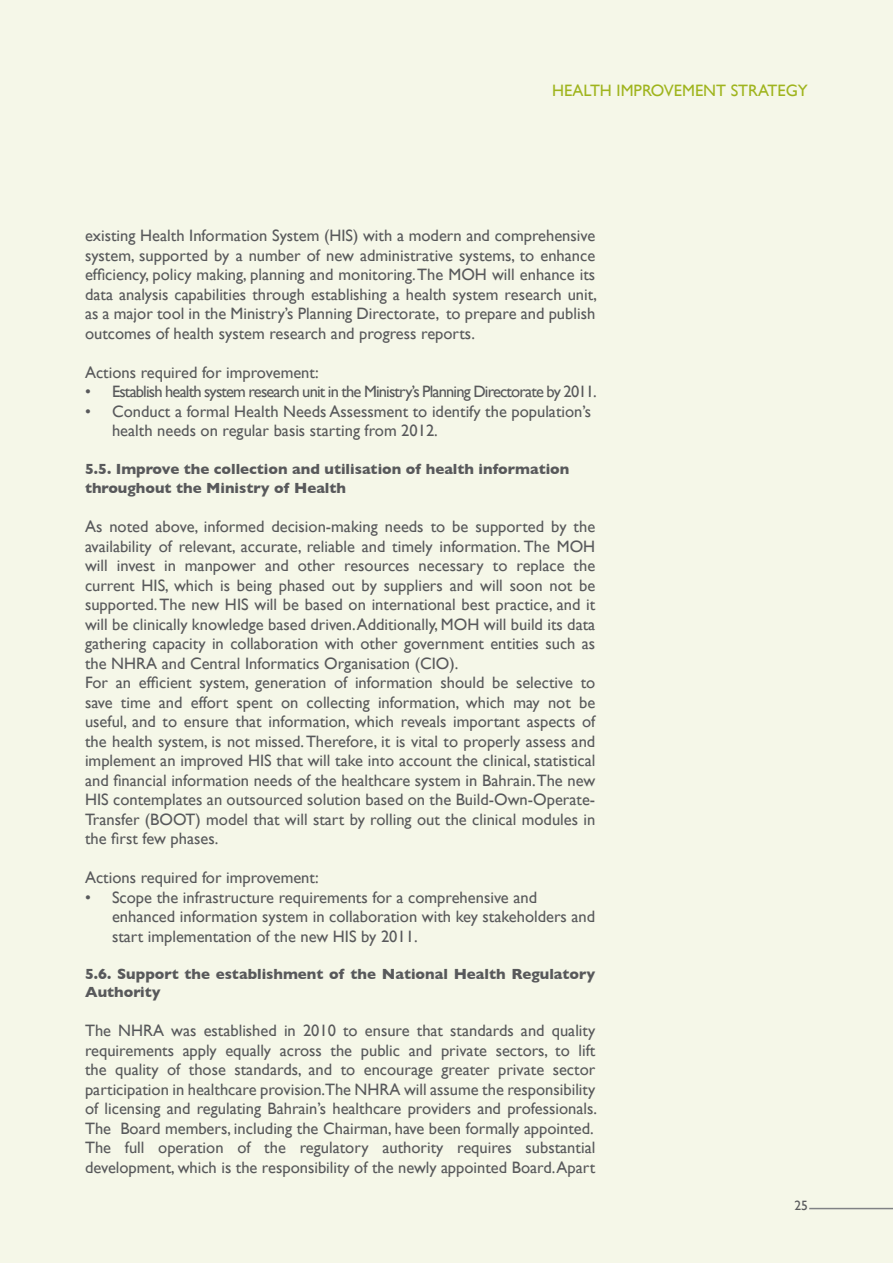
<style>
.page{position:relative;width:893px;height:1263px;background:#f5f7e8}
.page>*{position:absolute;margin:0;border:0;box-sizing:border-box;transform-origin:0 0}
.t1{font:16.5px/19.5px "Gill Sans";color:#58595b}
.t2{font:16.5px "Gill Sans";letter-spacing:-.05em;color:#58595b}
.t3{font:16.5px "Gill Sans";color:#9fb41d}
.t4{font:700 15px/19.5px "Gill Sans";color:#58595b}
.t5{font:13.5px "Gill Sans";color:#58595b}
</style>
<div class="page">
<hr style="left:0;top:0;width:1px;height:1263px;background:#9fb41d">
<hr style="left:809px;top:1208px;width:84px;height:1px;background:#808285">
<p class="t3" style="left:552px;top:81px;width:257px">HEALTH IMPROVEMENT STRATEGY</p>
<p class="t1" style="left:85px;top:226px;width:513px;text-align:justify">existing Health Information System (HIS) with a modern and comprehensive system, supported by a number of new administrative systems, to enhance efficiency, policy making, planning and monitoring. The MOH will enhance its data analysis capabilities through establishing a health system research unit, as a major tool in the Ministry’s Planning Directorate, to prepare and publish outcomes of health system research and progress reports.</p>
<p class="t1" style="left:85px;top:362px;width:235px">Actions required for improvement:</p>
<p class="t2" style="left:85px;top:382px;width:513px">• Establish health system research unit in the Ministry’s Planning Directorate by 2011.</p>
<p class="t1" style="left:112px;top:401px;width:481px;text-indent:-27px">• Conduct a formal Health Needs Assessment to identify the population’s health needs on regular basis starting from 2012.</p>
<p class="t4" style="left:85px;top:459px;width:486px">5.5. Improve the collection and utilisation of health information throughout the Ministry of Health</p>
<p class="t1" style="left:85px;top:517px;width:512px">As noted above, informed decision-making needs to be supported by the availability of relevant, accurate, reliable and timely information. The MOH will invest in manpower and other resources necessary to replace the current HIS, which is being phased out by suppliers and will soon not be supported. The new HIS will be based on international best practice, and it will be clinically knowledge based driven. Additionally, MOH will build its data gathering capacity in collaboration with other government entities such as the NHRA and Central Informatics Organisation (CIO).<br>For an efficient system, generation of information should be selective to save time and effort spent on collecting information, which may not be useful, and to ensure that information, which reveals important aspects of the health system, is not missed. Therefore, it is vital to properly assess and implement an improved HIS that will take into account the clinical, statistical and financial information needs of the healthcare system in Bahrain.The new HIS contemplates an outsourced solution based on the Build-Own-Operate-Transfer (BOOT) model that will start by rolling out the clinical modules in the first few phases.</p>
<p class="t1" style="left:85px;top:868px;width:235px">Actions required for improvement:</p>
<p class="t1" style="left:112px;top:887px;width:485px;text-indent:-27px">• Scope the infrastructure requirements for a comprehensive and enhanced information system in collaboration with key stakeholders and start implementation of the new HIS by 2011.</p>
<p class="t4" style="left:85px;top:965px;width:512px;line-height:18px">5.6. Support the establishment of the National Health Regulatory<br>Authority</p>
<p class="t1" style="left:85px;top:1021px;width:513px">The NHRA was established in 2010 to ensure that standards and quality requirements apply equally across the public and private sectors, to lift the quality of those standards, and to encourage greater private sector participation in healthcare provision.The NHRA will assume the responsibility of licensing and regulating Bahrain’s healthcare providers and professionals.<br>The Board members, including the Chairman, have been formally appointed.<br>The full operation of the regulatory authority requires substantial development, which is the responsibility of the newly appointed Board. Apart</p>
<p class="t5" style="left:794px;top:1197px;width:15px">25</p>
</div>
